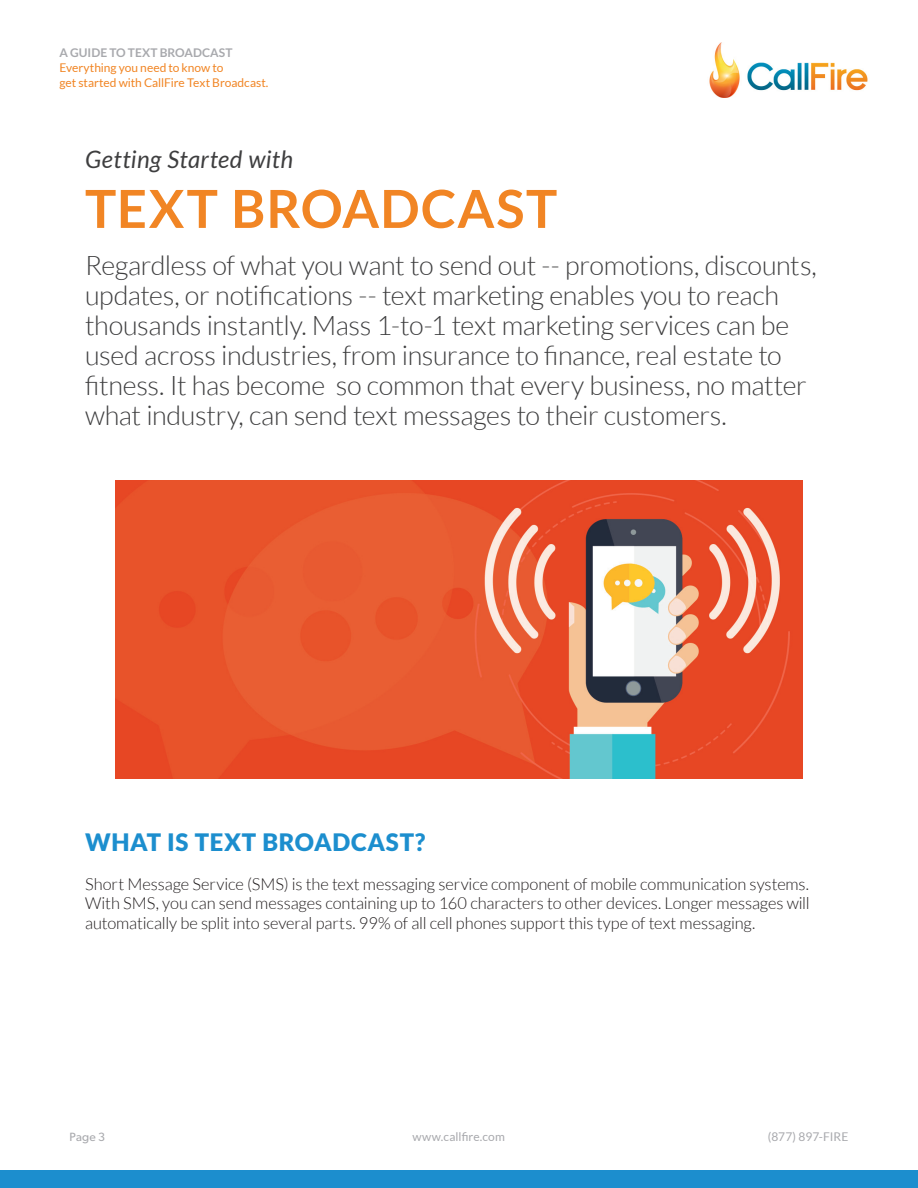
<style>
.page{position:relative;width:918px;height:1188px;background:#fff}
.page>*{position:absolute;margin:0;border:0;box-sizing:border-box;transform-origin:0 0}
.t1{font:700 52.5px "Lato";letter-spacing:.025em;color:#f18524}
.t2{font:300 27px/30px "Lato";letter-spacing:-.015em;color:#3e3e3f}
.t3{font:900 24px "Lato";letter-spacing:.03em;color:#1c8ece}
.t4{font:italic 24px "Lato";letter-spacing:.015em;color:#3e3e3f}
.t5{font:300 16.5px/19.5px "Lato";letter-spacing:-.005em;color:#231f20;text-align:justify}
.t6{font:12px/15px "Lato";color:#f18524}
.t7{font:12px "Lato";letter-spacing:.005em;color:#a8a9ad}
.t8{font:700 12px "Lato";letter-spacing:.005em;color:#a8a9ad}
.t9{font:12px "Gibson";color:#a8a9ad}
</style>
<div class="page">
<div style="left:0;top:1170px;width:918px;height:18px;background:#1c8ece"></div>
<img style="left:709px;top:42px;width:159px;height:55px">
<img style="left:115px;top:480px;width:688px;height:298px">
<p class="t8" style="left:60px;top:45px;width:175px">A GUIDE TO TEXT BROADCAST</p>
<p class="t6" style="left:60px;top:60px;width:211px">Everything you need to know to<br>get started with CallFire Text Broadcast.</p>
<p class="t4" style="left:85px;top:146px;width:210px">Getting Started with</p>
<p class="t1" style="left:85px;top:179px;width:474px">TEXT BROADCAST</p>
<p class="t2" style="left:85px;top:251px;width:733px">Regardless of what you want to send out -- promotions, discounts, updates, or notifications -- text marketing enables you to reach thousands instantly. Mass 1-to-1 text marketing services can be used across industries, from insurance to finance, real estate to fitness. It has become so common that every business, no matter what industry, can send text messages to their customers.</p>
<p class="t3" style="left:85px;top:828px;width:342px">WHAT IS TEXT BROADCAST?</p>
<p class="t5" style="left:85px;top:874px;width:726px">Short Message Service (SMS) is the text messaging service component of mobile communication systems.<br>With SMS, you can send messages containing up to 160 characters to other devices. Longer messages will automatically be split into several parts. 99% of all cell phones support this type of text messaging.</p>
<p class="t9" style="left:70px;top:1129px;width:37px">Page 3</p>
<p class="t7" style="left:412px;top:1130px;width:94px">www.callfire.com</p>
<p class="t7" style="left:768px;top:1130px;width:82px">(877) 897-FIRE</p>
</div>
